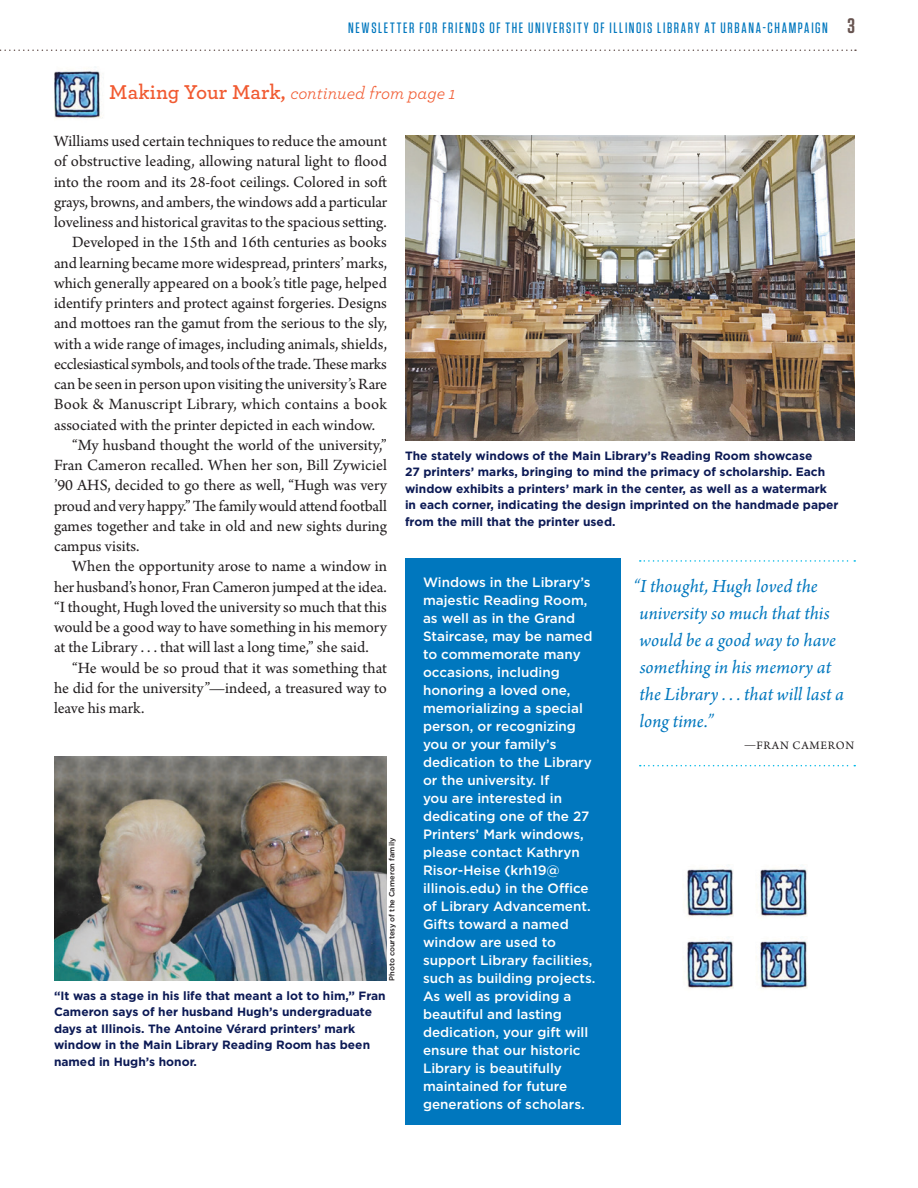
<style>
.page{position:relative;width:918px;height:1188px;background:#fff}
.page>*{position:absolute;margin:0;border:0;box-sizing:border-box;transform-origin:0 0}
.t1{font:italic 19.5px/27px "Arno Pro";letter-spacing:.005em;color:#0077be}
.J_Head{font:italic 18px "Archer";letter-spacing:-.005em;color:#f15a31}
.Text{font:16.5px/20.2px "Arno Pro";color:#231f20;text-align:justify}
.t2{font:500 15px "Tungsten";letter-spacing:.11em;color:#0077be}
.Sidebar_Reversed{font:500 13.5px/18px "Gotham";color:#fff}
.t3{font:700 12px/16.5px "Gotham";color:#0c1a55}
.Quotee{font:12px "Arno Pro";letter-spacing:.06em;color:#231f20}
.Credit{font:500 7.5px "Gotham";color:#231f20}
.s1{font-weight:600;font-size:21px;color:#675450}
.s2{font-weight:600;font-style:normal;font-size:21px}
</style>
<div class="page">
<img style="left:54px;top:67px;width:48px;height:52px">
<img style="left:54px;top:756px;width:333px;height:225px">
<div style="left:405px;top:558px;width:216px;height:567px;background:#0077be"></div>
<img style="left:405px;top:135px;width:450px;height:306px">
<svg style="left:640px;top:560px;width:215px;height:2px"></svg>
<svg style="left:640px;top:765px;width:215px;height:1px"></svg>
<img style="left:683px;top:868px;width:51px;height:49px">
<img style="left:683px;top:940px;width:51px;height:49px">
<img style="left:756px;top:868px;width:51px;height:49px">
<img style="left:756px;top:940px;width:51px;height:49px">
<svg style="left:0;top:50px;width:856px;height:1px"></svg>
<p class="t2" style="left:348px;top:20px;width:508px">NEWSLETTER FOR FRIENDS OF THE UNIVERSITY OF ILLINOIS LIBRARY AT URBANA-CHAMPAIGN <span class="s1">3</span></p>
<p class="J_Head" style="left:109px;top:80px;width:348px"><span class="s2">Making Your Mark,</span> continued from page 1</p>
<p class="Text" style="left:54px;top:132px;width:335px">Williams used certain techniques to reduce the amount of obstructive leading, allowing natural light to flood into the room and its 28-foot ceilings. Colored in soft grays, browns, and ambers, the windows add a particular loveliness and historical gravitas to the spacious setting.</p>
<p class="Text" style="left:54px;top:233px;width:335px;text-indent:18px">Developed in the 15th and 16th centuries as books and learning became more widespread, printers’ marks, which generally appeared on a book’s title page, helped identify printers and protect against forgeries. Designs and mottoes ran the gamut from the serious to the sly, with a wide range of images, including animals, shields, ecclesiastical symbols, and tools of the trade. These marks can be seen in person upon visiting the university’s Rare Book &amp; Manuscript Library, which contains a book associated with the printer depicted in each window.</p>
<p class="Text" style="left:54px;top:436px;width:335px;text-indent:18px">“My husband thought the world of the university,” Fran Cameron recalled. When her son, Bill Zywiciel ’90 AHS, decided to go there as well, “Hugh was very proud and very happy.” The family would attend football games together and take in old and new sights during campus visits.</p>
<p class="Text" style="left:54px;top:557px;width:334px;text-indent:18px">When the opportunity arose to name a window in her husband’s honor, Fran Cameron jumped at the idea. “I thought, Hugh loved the university so much that this would be a good way to have something in his memory at the Library . . . that will last a long time,” she said.</p>
<p class="Text" style="left:54px;top:658px;width:335px;text-indent:18px">“He would be so proud that it was something that he did for the university”—indeed, a treasured way to leave his mark.</p>
<p class="t3" style="left:405px;top:447px;width:435px">The stately windows of the Main Library’s Reading Room showcase<br>27 printers’ marks, bringing to mind the primacy of scholarship. Each window exhibits a printers’ mark in the center, as well as a watermark in each corner, indicating the design imprinted on the handmade paper from the mill that the printer used.</p>
<p class="Sidebar_Reversed" style="left:423px;top:573px;width:174px">Windows in the Library’s majestic Reading Room, as well as in the Grand<br>Staircase, may be named to commemorate many occasions, including honoring a loved one, memorializing a special person, or recognizing you or your family’s dedication to the Library or the university. If<br>you are interested in dedicating one of the 27<br>Printers’ Mark windows, please contact Kathryn<br>Risor-Heise (krh19@ illinois.edu) in the Office of Library Advancement.<br>Gifts toward a named window are used to support Library facilities, such as building projects.<br>As well as providing a beautiful and lasting dedication, your gift will ensure that our historic<br>Library is beautifully maintained for future generations of scholars.</p>
<p class="t1" style="left:639px;top:573px;width:206px;text-indent:-6px">“I thought, Hugh loved the university so much that this would be a good way to have something in his memory at the Library . . . that will last a long time.”</p>
<p class="Quotee" style="left:744px;top:739px;width:112px">—FRAN CAMERON</p>
<p class="Credit" style="left:387px;top:981px;width:145px;rotate:-90deg">Photo courtesy of the Cameron family</p>
<p class="t3" style="left:54px;top:987px;width:333px">“It was a stage in his life that meant a lot to him,” Fran Cameron says of her husband Hugh’s undergraduate days at Illinois. The Antoine Vérard printers’ mark window in the Main Library Reading Room has been named in Hugh’s honor.</p>
</div>
